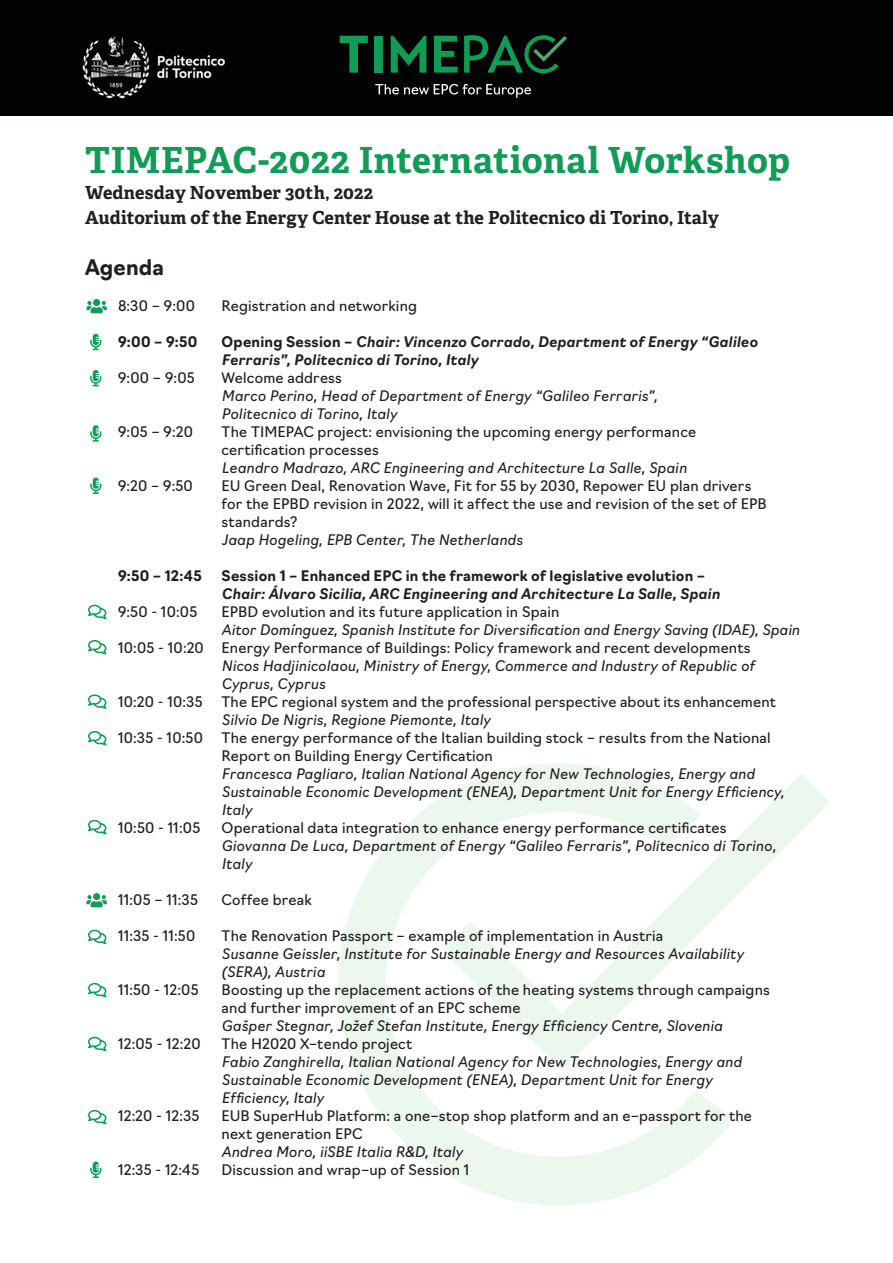
<style>
.page{position:relative;width:893px;height:1263px;background:#fff}
.page>*{position:absolute;margin:0;border:0;box-sizing:border-box;transform-origin:0 0}
.t1{font:700 36px "Adelle";letter-spacing:.015em;color:#109b57}
.t2{font:700 21px "Navigo";letter-spacing:.005em;color:#231f20}
.t3{font:700 18px "Adelle";letter-spacing:.005em;color:#231f20}
.t4{font:14.25px/18px "Navigo";letter-spacing:.015em;color:#231f20}
.t5{font:italic 14.25px/18px "Navigo";letter-spacing:.015em;color:#231f20}
.t6{font:italic 700 14.25px/18px "Navigo";letter-spacing:.015em;color:#231f20}
.t7{font:700 14.25px "Navigo";letter-spacing:.015em;color:#231f20}
.s1{font-style:normal}
</style>
<div class="page">
<svg style="left:734px;top:774px;width:96px;height:124px"></svg>
<svg style="left:338px;top:763px;width:396px;height:442px"></svg>
<div style="left:0;top:0;width:893px;height:115px;background:#010203"></div>
<img style="left:82px;top:36px;width:143px;height:63px">
<svg style="left:375px;top:84px;width:156px;height:14px"></svg>
<svg style="left:340px;top:36px;width:28px;height:37px"></svg>
<div style="left:374px;top:36px;width:9px;height:37px;background:#109b57"></div>
<svg style="left:434px;top:36px;width:24px;height:37px"></svg>
<svg style="left:391px;top:36px;width:35px;height:37px"></svg>
<svg style="left:464px;top:35px;width:103px;height:38px"></svg>
<svg style="left:90px;top:334px;width:11px;height:16px"></svg>
<svg style="left:90px;top:370px;width:11px;height:16px"></svg>
<svg style="left:90px;top:1161px;width:11px;height:17px"></svg>
<svg style="left:90px;top:425px;width:11px;height:17px"></svg>
<svg style="left:90px;top:477px;width:11px;height:17px"></svg>
<svg style="left:88px;top:605px;width:18px;height:14px"></svg>
<svg style="left:88px;top:640px;width:18px;height:14px"></svg>
<svg style="left:88px;top:694px;width:18px;height:15px"></svg>
<svg style="left:88px;top:731px;width:18px;height:14px"></svg>
<svg style="left:88px;top:820px;width:18px;height:14px"></svg>
<svg style="left:88px;top:930px;width:18px;height:14px"></svg>
<svg style="left:88px;top:983px;width:18px;height:14px"></svg>
<svg style="left:88px;top:1037px;width:18px;height:14px"></svg>
<svg style="left:88px;top:1110px;width:18px;height:14px"></svg>
<svg style="left:86px;top:299px;width:21px;height:14px"></svg>
<svg style="left:86px;top:893px;width:21px;height:14px"></svg>
<p class="t1" style="left:85px;top:137px;width:707px">TIMEPAC-2022 International Workshop</p>
<p class="t3" style="left:85px;top:181px;width:290px">Wednesday November 30th, 2022</p>
<p class="t3" style="left:85px;top:206px;width:635px">Auditorium of the Energy Center House at the Politecnico di Torino, Italy</p>
<p class="t2" style="left:85px;top:251px;width:81px">Agenda</p>
<p class="t4" style="left:118px;top:296px;width:78px">8:30 – 9:00</p>
<p class="t4" style="left:222px;top:296px;width:197px">Registration and networking</p>
<p class="t7" style="left:118px;top:331px;width:81px">9:00 – 9:50</p>
<p class="t6" style="left:222px;top:332px;width:538px"><span class="s1">Opening Session –</span> Chair: Vincenzo Corrado, Department of Energy “Galileo<br>Ferraris”, Politecnico di Torino, Italy</p>
<p class="t4" style="left:118px;top:368px;width:78px">9:00 – 9:05</p>
<p class="t4" style="left:222px;top:368px;width:122px">Welcome address</p>
<p class="t5" style="left:222px;top:386px;width:438px">Marco Perino, Head of Department of Energy “Galileo Ferraris”,<br>Politecnico di Torino, Italy</p>
<p class="t4" style="left:118px;top:422px;width:76px">9:05 – 9:20</p>
<p class="t4" style="left:222px;top:422px;width:476px">The TIMEPAC project: envisioning the upcoming energy performance certification processes</p>
<p class="t5" style="left:222px;top:458px;width:467px">Leandro Madrazo, ARC Engineering and Architecture La Salle, Spain</p>
<p class="t4" style="left:118px;top:476px;width:76px">9:20 – 9:50</p>
<p class="t4" style="left:222px;top:476px;width:547px">EU Green Deal, Renovation Wave, Fit for 55 by 2030, Repower EU plan drivers for the EPBD revision in 2022, will it affect the use and revision of the set of EPB standards?</p>
<p class="t5" style="left:222px;top:530px;width:303px">Jaap Hogeling, EPB Center, The Netherlands</p>
<p class="t7" style="left:118px;top:565px;width:85px">9:50 – 12:45</p>
<p class="t6" style="left:222px;top:566px;width:500px"><span class="s1">Session 1 – Enhanced EPC in the framework of legislative evolution –<br></span>Chair: Álvaro Sicilia, ARC Engineering and Architecture La Salle, Spain</p>
<p class="t4" style="left:118px;top:602px;width:81px">9:50 - 10:05</p>
<p class="t4" style="left:222px;top:602px;width:339px">EPBD evolution and its future application in Spain</p>
<p class="t5" style="left:222px;top:620px;width:580px">Aitor Domínguez, Spanish Institute for Diversification and Energy Saving (IDAE), Spain</p>
<p class="t4" style="left:118px;top:638px;width:634px">10:05 - 10:20 Energy Performance of Buildings: Policy framework and recent developments</p>
<p class="t5" style="left:222px;top:656px;width:535px">Nicos Hadjinicolaou, Ministry of Energy, Commerce and Industry of Republic of<br>Cyprus, Cyprus</p>
<p class="t4" style="left:118px;top:692px;width:86px">10:20 - 10:35</p>
<p class="t4" style="left:222px;top:692px;width:556px">The EPC regional system and the professional perspective about its enhancement</p>
<p class="t5" style="left:222px;top:710px;width:270px">Silvio De Nigris, Regione Piemonte, Italy</p>
<p class="t4" style="left:118px;top:728px;width:86px">10:35 - 10:50</p>
<p class="t4" style="left:222px;top:728px;width:551px">The energy performance of the Italian building stock – results from the National<br>Report on Building Energy Certification</p>
<p class="t5" style="left:222px;top:764px;width:564px">Francesca Pagliaro, Italian National Agency for New Technologies, Energy and<br>Sustainable Economic Development (ENEA), Department Unit for Energy Efficiency,<br>Italy</p>
<p class="t4" style="left:118px;top:818px;width:84px">10:50 - 11:05</p>
<p class="t4" style="left:222px;top:818px;width:507px">Operational data integration to enhance energy performance certificates</p>
<p class="t5" style="left:222px;top:836px;width:556px">Giovanna De Luca, Department of Energy “Galileo Ferraris”, Politecnico di Torino,<br>Italy</p>
<p class="t4" style="left:118px;top:890px;width:81px">11:05 – 11:35</p>
<p class="t4" style="left:222px;top:890px;width:92px">Coffee break</p>
<p class="t4" style="left:118px;top:926px;width:79px">11:35 - 11:50</p>
<p class="t4" style="left:222px;top:926px;width:443px">The Renovation Passport – example of implementation in Austria</p>
<p class="t5" style="left:222px;top:944px;width:524px">Susanne Geissler, Institute for Sustainable Energy and Resources Availability (SERA), Austria</p>
<p class="t4" style="left:118px;top:980px;width:82px">11:50 - 12:05</p>
<p class="t4" style="left:222px;top:980px;width:550px">Boosting up the replacement actions of the heating systems through campaigns and further improvement of an EPC scheme</p>
<p class="t5" style="left:222px;top:1016px;width:502px">Gašper Stegnar, Jožef Stefan Institute, Energy Efficiency Centre, Slovenia</p>
<p class="t4" style="left:118px;top:1034px;width:84px">12:05 - 12:20</p>
<p class="t4" style="left:222px;top:1034px;width:192px">The H2020 X–tendo project</p>
<p class="t5" style="left:222px;top:1052px;width:539px">Fabio Zanghirella, Italian National Agency for New Technologies, Energy and -<br>Sustainable Economic Development (ENEA), Department Unit for Energy<br>Efficiency, Italy</p>
<p class="t4" style="left:118px;top:1106px;width:83px">12:20 - 12:35</p>
<p class="t4" style="left:222px;top:1106px;width:532px">EUB SuperHub Platform: a one–stop shop platform and an e–passport for the next generation EPC</p>
<p class="t5" style="left:222px;top:1142px;width:243px">Andrea Moro, iiSBE Italia R&amp;D, Italy</p>
<p class="t4" style="left:118px;top:1160px;width:83px">12:35 - 12:45</p>
<p class="t4" style="left:222px;top:1160px;width:249px">Discussion and wrap–up of Session 1</p>
</div>
